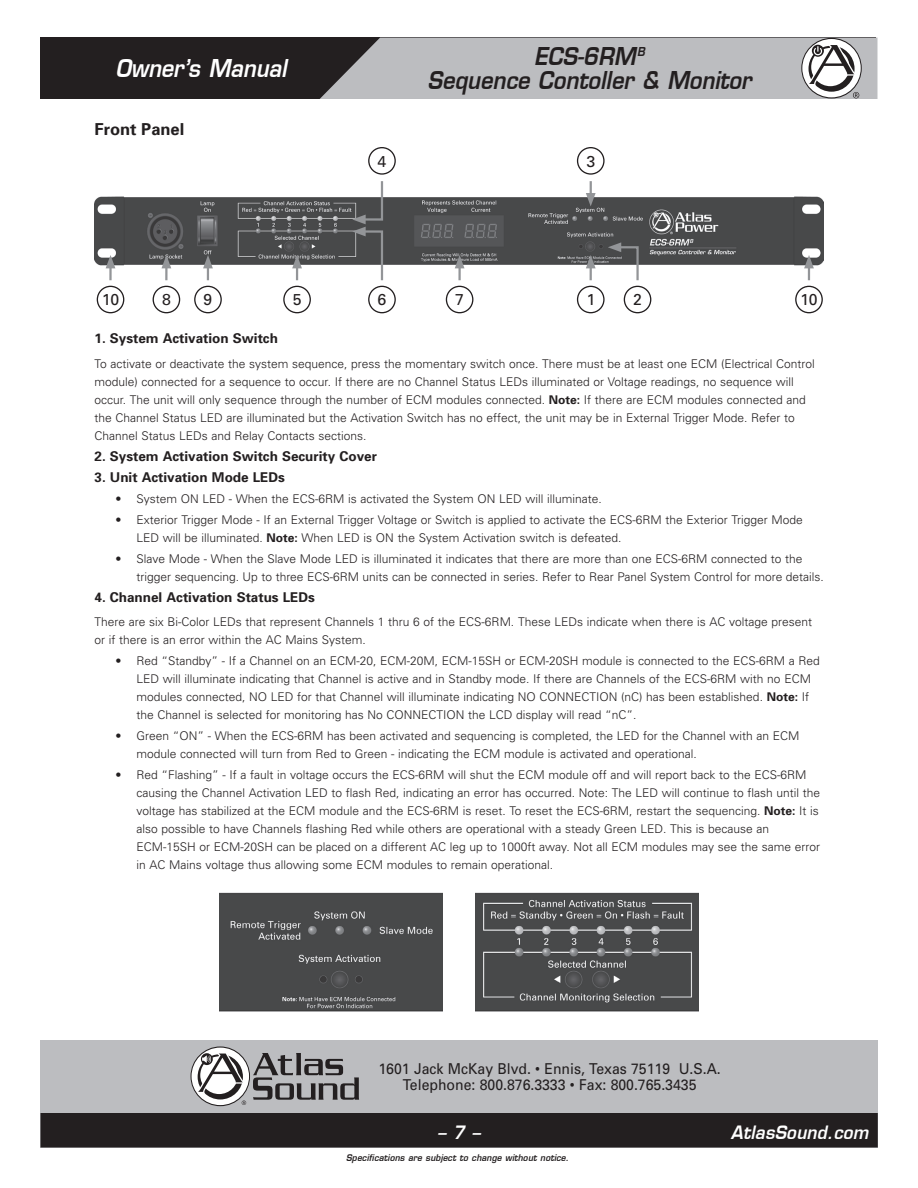
<style>
.page{position:relative;width:918px;height:1188px;background:#fff}
.page>*{position:absolute;margin:0;border:0;box-sizing:border-box;transform-origin:0 0}
.t1{font:italic 600 24px/24px "Eurostile LT";color:#231f20;text-align:center;scale:.9 1}
.t2{font:italic 600 24px "Eurostile LT";color:#fff;scale:.9 1}
.t3{font:italic 600 18px "Eurostile LT";letter-spacing:.015em;color:#fff;scale:.94 1}
.t4{font:700 16.5px "Univers";color:#231f20}
.t5{font:15.75px "Univers";color:#231f20}
.t6{font:15px/16.5px "Univers";color:#231f20;text-align:center;scale:.94 1}
.t7{font:700 13.5px "Univers";color:#231f20}
.t8{font:300 12px/18px "Univers";color:#231f20}
.t9{font:italic 600 9px "Eurostile LT";letter-spacing:.015em;color:#231f20;scale:.94 1}
.s1{font-weight:700}
</style>
<div class="page">
<div style="left:41px;top:1040px;width:837px;height:108px;background:#bcbdc0"></div>
<div style="left:40px;top:1113px;width:838px;height:35px;background:#231f20"></div>
<div style="left:41px;top:38px;width:835px;height:61px;background:#231f20"></div>
<svg style="left:253px;top:1053px;width:106px;height:47px"></svg>
<svg style="left:191px;top:1046px;width:59px;height:60px"></svg>
<div style="left:192px;top:1048px;width:57px;height:57px;background:#fff;border-radius:50%"></div>
<svg style="left:197px;top:1052px;width:49px;height:53px"></svg>
<svg style="left:320px;top:38px;width:558px;height:61px;background:#b2b3b6"></svg>
<img style="left:95px;top:197px;width:729px;height:72px">
<svg style="left:203px;top:255px;width:10px;height:25px"></svg>
<svg style="left:292px;top:255px;width:10px;height:25px"></svg>
<svg style="left:586px;top:255px;width:10px;height:25px"></svg>
<svg style="left:804px;top:255px;width:10px;height:25px"></svg>
<hr style="left:109px;top:264px;width:3px;height:16px;background:#939598">
<svg style="left:106px;top:255px;width:9px;height:13px"></svg>
<svg style="left:586px;top:181px;width:10px;height:25px"></svg>
<hr style="left:458px;top:264px;width:3px;height:16px;background:#939598">
<svg style="left:455px;top:255px;width:10px;height:13px"></svg>
<hr style="left:165px;top:264px;width:3px;height:16px;background:#939598">
<svg style="left:162px;top:255px;width:9px;height:13px"></svg>
<div style="left:194px;top:286px;width:28px;height:27px;border:1px solid #231f20;border-radius:50%"></div>
<div style="left:283px;top:286px;width:28px;height:27px;border:1px solid #231f20;border-radius:50%"></div>
<div style="left:577px;top:286px;width:28px;height:27px;border:1px solid #231f20;border-radius:50%"></div>
<div style="left:795px;top:286px;width:28px;height:27px;border:1px solid #231f20;border-radius:50%"></div>
<div style="left:97px;top:286px;width:27px;height:27px;border:1px solid #231f20;border-radius:50%"></div>
<div style="left:446px;top:286px;width:27px;height:27px;border:1px solid #231f20;border-radius:50%"></div>
<div style="left:153px;top:286px;width:27px;height:27px;border:1px solid #231f20;border-radius:50%"></div>
<svg style="left:352px;top:181px;width:32px;height:100px"></svg>
<svg style="left:608px;top:242px;width:32px;height:39px"></svg>
<div style="left:368px;top:147px;width:28px;height:28px;border:1px solid #231f20;border-radius:50%"></div>
<div style="left:368px;top:286px;width:28px;height:27px;border:1px solid #231f20;border-radius:50%"></div>
<div style="left:624px;top:286px;width:27px;height:27px;border:1px solid #231f20;border-radius:50%"></div>
<div style="left:577px;top:147px;width:28px;height:28px;border:1px solid #231f20;border-radius:50%"></div>
<img style="left:219px;top:892px;width:223px;height:120px">
<img style="left:476px;top:892px;width:223px;height:120px">
<h1 class="t2" style="left:115px;top:53px;width:192px">Owner’s Manual</h1>
<h3 class="t4" style="left:94px;top:119px;width:91px">Front Panel</h3>
<h3 class="t5" style="left:378px;top:152px;width:10px">4</h3>
<h1 class="t1" style="left:428px;top:44px;width:361px">ECS-6RM<sup>B<br></sup>Sequence Contoller &amp; Monitor</h1>
<h3 class="t5" style="left:586px;top:152px;width:10px">3</h3>
<h3 class="t5" style="left:162px;top:291px;width:10px">8</h3>
<h3 class="t5" style="left:455px;top:291px;width:10px">7</h3>
<h3 class="t5" style="left:204px;top:291px;width:10px">9</h3>
<h3 class="t5" style="left:102px;top:291px;width:19px">10</h3>
<h3 class="t5" style="left:293px;top:291px;width:10px">5</h3>
<h3 class="t5" style="left:378px;top:291px;width:10px">6</h3>
<h3 class="t5" style="left:586px;top:291px;width:10px">1</h3>
<h3 class="t5" style="left:633px;top:291px;width:10px">2</h3>
<h3 class="t5" style="left:800px;top:291px;width:19px">10</h3>
<p class="t7" style="left:94px;top:329px;width:185px">1. System Activation Switch</p>
<p class="t8" style="left:94px;top:354px;width:722px">To activate or deactivate the system sequence, press the momentary switch once. There must be at least one ECM (Electrical Control module) connected for a sequence to occur. If there are no Channel Status LEDs illuminated or Voltage readings, no sequence will occur. The unit will only sequence through the number of ECM modules connected. <span class="s1">Note:</span> If there are ECM modules connected and the Channel Status LED are illuminated but the Activation Switch has no effect, the unit may be in External Trigger Mode. Refer to Channel Status LEDs and Relay Contacts sections.</p>
<p class="t7" style="left:94px;top:447px;width:284px">2. System Activation Switch Security Cover</p>
<p class="t7" style="left:94px;top:468px;width:192px">3. Unit Activation Mode LEDs</p>
<p class="t8" style="left:116px;top:489px;width:488px">• System ON LED - When the ECS-6RM is activated the System ON LED will illuminate.</p>
<p class="t8" style="left:137px;top:510px;width:668px;text-indent:-21px">• Exterior Trigger Mode - If an External Trigger Voltage or Switch is applied to activate the ECS-6RM the Exterior Trigger Mode<br>LED will be illuminated. <span class="s1">Note:</span> When LED is ON the System Activation switch is defeated.</p>
<p class="t8" style="left:137px;top:549px;width:689px;text-indent:-21px">• Slave Mode - When the Slave Mode LED is illuminated it indicates that there are more than one ECS-6RM connected to the trigger sequencing. Up to three ECS-6RM units can be connected in series. Refer to Rear Panel System Control for more details.</p>
<p class="t7" style="left:94px;top:588px;width:222px">4. Channel Activation Status LEDs</p>
<p class="t8" style="left:94px;top:613px;width:719px">There are six Bi-Color LEDs that represent Channels 1 thru 6 of the ECS-6RM. These LEDs indicate when there is AC voltage present or if there is an error within the AC Mains System.</p>
<p class="t8" style="left:136px;top:652px;width:685px;text-indent:-21px">• Red “Standby” - If a Channel on an ECM-20, ECM-20M, ECM-15SH or ECM-20SH module is connected to the ECS-6RM a Red LED will illuminate indicating that Channel is active and in Standby mode. If there are Channels of the ECS-6RM with no ECM modules connected, NO LED for that Channel will illuminate indicating NO CONNECTION (nC) has been established. <span class="s1">Note:</span> If the Channel is selected for monitoring has No CONNECTION the LCD display will read “nC”.</p>
<p class="t8" style="left:137px;top:727px;width:664px;text-indent:-21px">• Green “ON” - When the ECS-6RM has been activated and sequencing is completed, the LED for the Channel with an ECM module connected will turn from Red to Green - indicating the ECM module is activated and operational.</p>
<p class="t8" style="left:137px;top:766px;width:685px;text-indent:-21px">• Red “Flashing” - If a fault in voltage occurs the ECS-6RM will shut the ECM module off and will report back to the ECS-6RM causing the Channel Activation LED to flash Red, indicating an error has occurred. Note: The LED will continue to flash until the voltage has stabilized at the ECM module and the ECS-6RM is reset. To reset the ECS-6RM, restart the sequencing. <span class="s1">Note:</span> It is also possible to have Channels flashing Red while others are operational with a steady Green LED. This is because an ECM-15SH or ECM-20SH can be placed on a different AC leg up to 1000ft away. Not all ECM modules may see the same error in AC Mains voltage thus allowing some ECM modules to remain operational.</p>
<p class="t6" style="left:379px;top:1060px;width:366px">1601 Jack McKay Blvd. • Ennis, Texas 75119 U.S.A.<br>Telephone: 800.876.3333 • Fax: 800.765.3435</p>
<h2 class="t3" style="left:437px;top:1121px;width:47px">– 7 –</h2>
<h2 class="t3" style="left:731px;top:1121px;width:148px">AtlasSound.com</h2>
<p class="t9" style="left:346px;top:1152px;width:239px">Specifications are subject to change without notice.</p>
</div>
